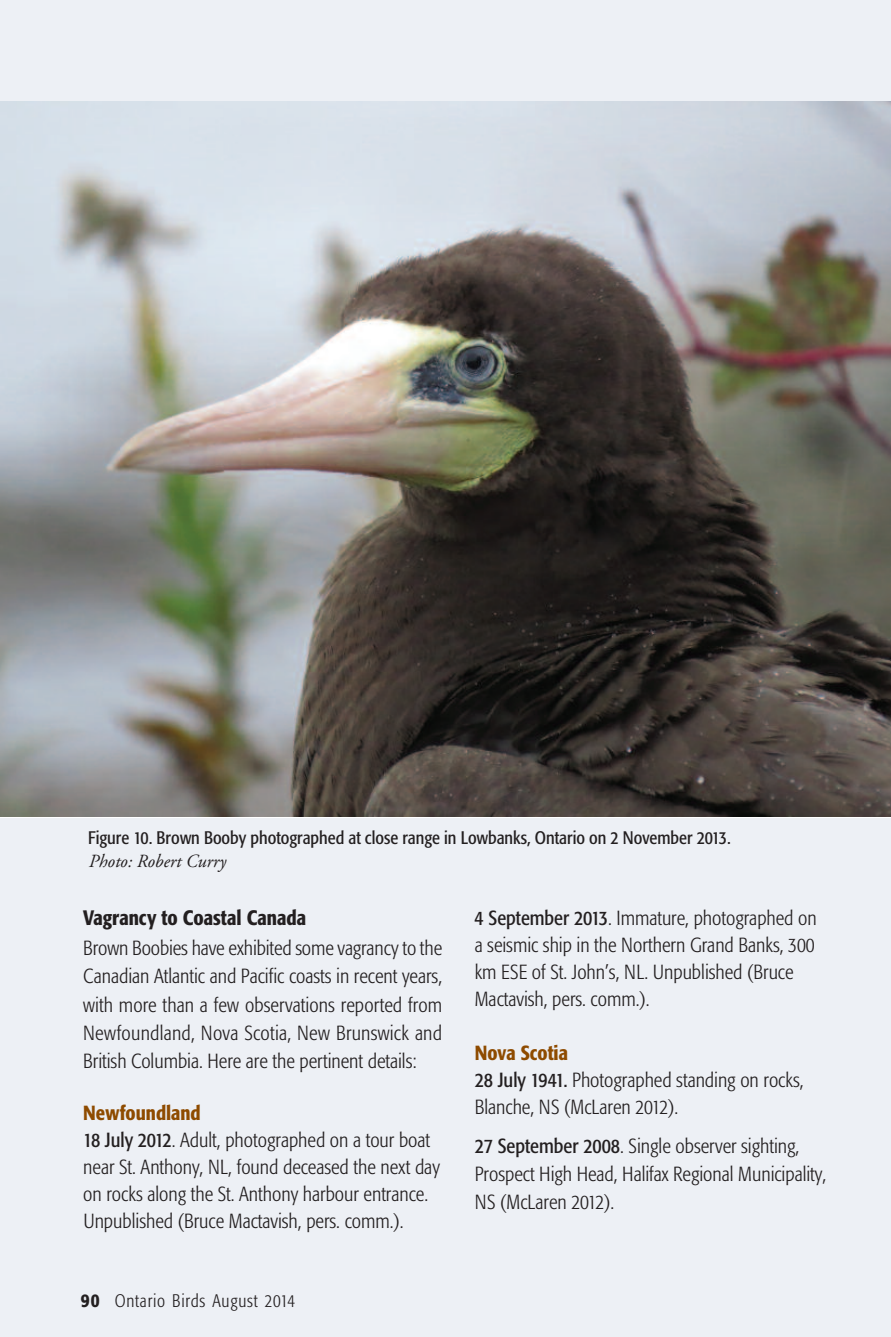
<style>
.page{position:relative;width:891px;height:1337px;background:#fff}
.page>*{position:absolute;margin:0;border:0;box-sizing:border-box;transform-origin:0 0}
.t1{font:500 condensed 20.7px "Formata";color:#231f20}
.t2{font:300 condensed 20.25px/27px "Formata";color:#231f20}
.t3{font:italic 18.45px "Adobe Garamond";color:#231f20}
.t4{font:condensed 18px "Formata";color:#231f20}
.t5{font:300 condensed 18px "Formata";letter-spacing:.045em;color:#231f20}
.s1{font-weight:500;color:#8e4b00}
.s2{font-weight:400}
.s3{font-weight:500;font-size:19.12px}
</style>
<div class="page">
<div style="left:0;top:0;width:891px;height:1336px;background:#edf0f5"></div>
<img style="left:0;top:101px;width:891px;height:715px">
<p class="t4" style="left:88px;top:830px;width:644px">Figure 10. Brown Booby photographed at close range in Lowbanks, Ontario on 2 November 2013.</p>
<p class="t3" style="left:88px;top:854px;width:139px">Photo: Robert Curry</p>
<p class="t1" style="left:83px;top:909px;width:224px">Vagrancy to Coastal Canada</p>
<p class="t2" style="left:83px;top:935px;width:360px;line-height:28.1px;text-align:justify">Brown Boobies have exhibited some vagrancy to the Canadian Atlantic and Pacific coasts in recent years, with more than a few observations reported from Newfoundland, Nova Scotia, New Brunswick and British Columbia. Here are the pertinent details:</p>
<p class="t2" style="left:83px;top:1100px;width:358px"><span class="s1">Newfoundland<br></span><span class="s2">18 July 2012</span>. Adult, photographed on a tour boat near St. Anthony, NL, found deceased the next day on rocks along the St. Anthony harbour entrance.<br>Unpublished (Bruce Mactavish, pers. comm.).</p>
<p class="t5" style="left:81px;top:1293px;width:216px"><span class="s3">90</span> Ontario Birds August 2014</p>
<p class="t2" style="left:475px;top:905px;width:344px"><span class="s2">4 September 2013</span>. Immature, photographed on a seismic ship in the Northern Grand Banks, 300 km ESE of St. John’s, NL. Unpublished (Bruce Mactavish, pers. comm.).</p>
<p class="t2" style="left:475px;top:1040px;width:330px"><span class="s1">Nova Scotia<br></span><span class="s2">28 July 1941.</span> Photographed standing on rocks,<br>Blanche, NS (McLaren 2012).</p>
<p class="t2" style="left:475px;top:1133px;width:353px;line-height:28.1px"><span class="s2">27 September 2008</span>. Single observer sighting,<br>Prospect High Head, Halifax Regional Municipality,<br>NS (McLaren 2012).</p>
</div>
